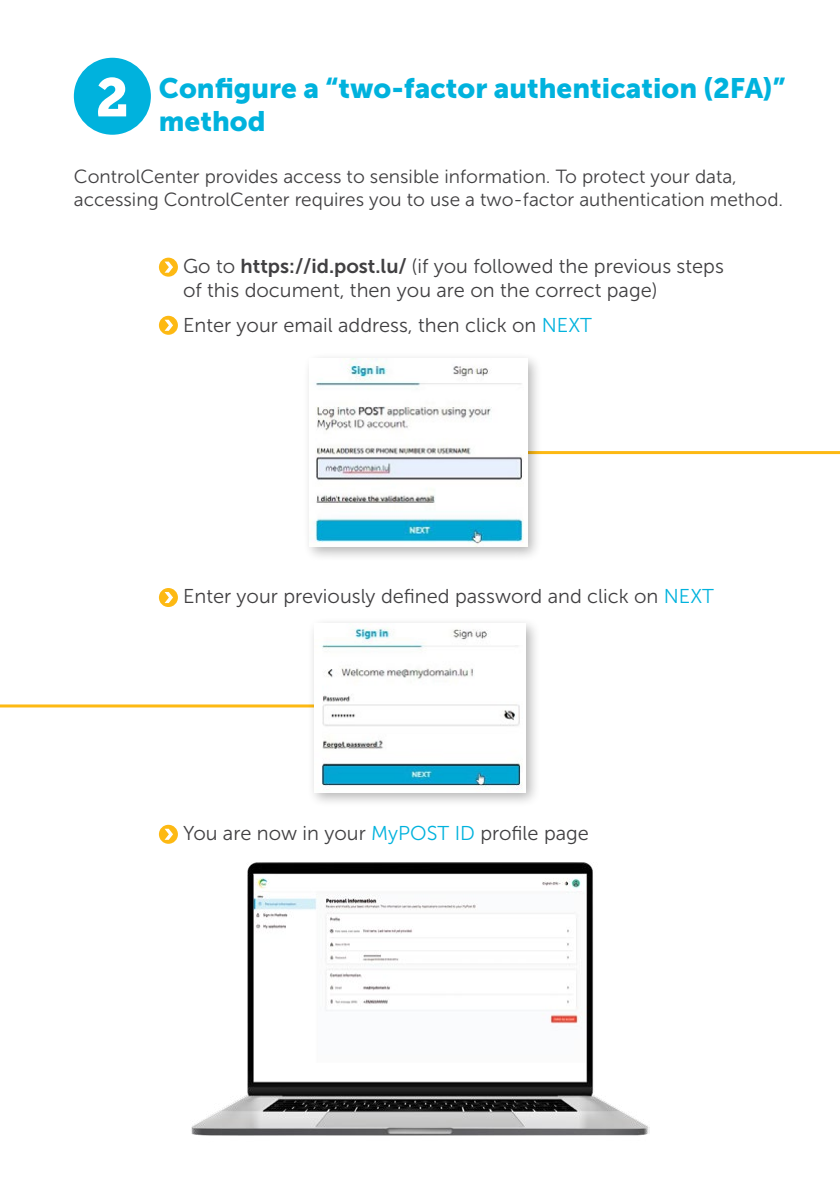
<style>
.page{position:relative;width:840px;height:1191px;background:#fff}
.page>*{position:absolute;margin:0;border:0;box-sizing:border-box;transform-origin:0 0}
.t1{font:53.8px "Museo Slab 900";color:#fff}
.t2{font:28px/33.6px "Museo Sans 900";color:#00b2dd}
.t3{font:20px/24px "Museo Sans 300";color:#414042}
.t4{font:19px/22.8px "Museo Sans 300";color:#414042}
.s1{font-family:"Museo Sans 700"}
.s2{color:#00b2dd}
</style>
<div class="page">
<div style="left:74px;top:58px;width:77px;height:77px;background:#00b2dd;border-radius:50%"></div>
<div style="left:159px;top:258px;width:19px;height:19px;background:#fdb913;border-radius:50%"></div>
<svg style="left:164px;top:262px;width:9px;height:11px"></svg>
<div style="left:159px;top:588px;width:19px;height:19px;background:#fdb913;border-radius:50%"></div>
<svg style="left:164px;top:592px;width:9px;height:11px"></svg>
<div style="left:159px;top:824px;width:19px;height:19px;background:#fdb913;border-radius:50%"></div>
<svg style="left:164px;top:828px;width:9px;height:12px"></svg>
<div style="left:159px;top:316px;width:19px;height:19px;background:#fdb913;border-radius:50%"></div>
<svg style="left:164px;top:320px;width:9px;height:11px"></svg>
<hr style="left:510px;top:451px;width:329px;height:3px;background:#fdb913">
<hr style="left:0;top:704px;width:343px;height:3px;background:#fdb913">
<div style="left:302px;top:352px;width:240px;height:210px;background:#000;opacity:.3"></div>
<img style="left:310px;top:359px;width:216px;height:187px">
<div style="left:307px;top:616px;width:234px;height:191px;background:#000;opacity:.3"></div>
<img style="left:314px;top:624px;width:211px;height:168px">
<img style="left:191px;top:862px;width:458px;height:274px">
<h1 class="t1" style="left:96px;top:66px;width:34px">2</h1>
<h2 class="t2" style="left:159px;top:71px;width:627px">Configure a “two-factor authentication (2FA)” method</h2>
<p class="t4" style="left:74px;top:165px;width:710px">ControlCenter provides access to sensible information. To protect your data, accessing ControlCenter requires you to use a two-factor authentication method.</p>
<p class="t3" style="left:183px;top:254px;width:542px">Go to <span class="s1">https://id.post.lu/</span> (if you followed the previous steps of this document, then you are on the correct page)</p>
<p class="t3" style="left:183px;top:313px;width:410px">Enter your email address, then click on <span class="s2">NEXT</span></p>
<p class="t3" style="left:183px;top:584px;width:532px">Enter your previously defined password and click on <span class="s2">NEXT</span></p>
<p class="t3" style="left:183px;top:821px;width:407px">You are now in your <span class="s2">MyPOST ID</span> profile page</p>
</div>
